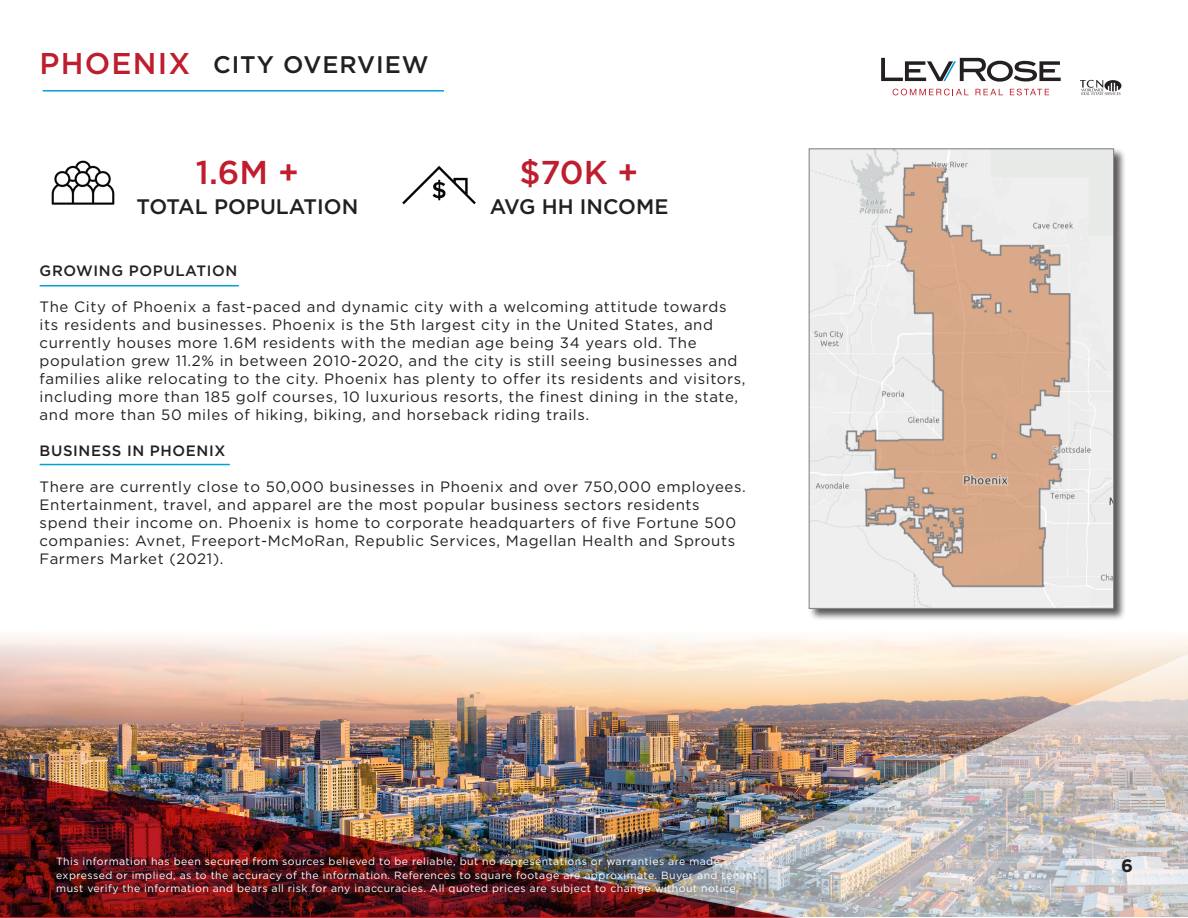
<style>
.page{position:relative;width:1188px;height:918px;background:#fff}
.page>*{position:absolute;margin:0;border:0;box-sizing:border-box;transform-origin:0 0}
.t1{font:500 33px "Gotham";color:#be1e2d}
.Headline_-_Align_Left{font:500 30px "Gotham";letter-spacing:.04em;color:#be1e2d}
.Headline_-_Align_Left-2{font:500 24px "Gotham";letter-spacing:.04em;color:#231f20}
.t2{font:500 21px "Gotham";color:#231f20}
.Headline_-_Align_Left-3{font:700 18px "Gotham";color:#231f20}
.t3{font:15px/18px "Gotham";letter-spacing:.04em;color:#231f20}
.t4{font:500 15px "Gotham";letter-spacing:.04em;color:#231f20}
.Headline_-_Align_Left-4{font:10.5px/13.5px "Gotham";letter-spacing:.04em;color:#fff}
</style>
<div class="page">
<img style="left:0;top:636px;width:1187px;height:129px">
<div style="left:808px;top:148px;width:318px;height:473px;background:#231f20;opacity:.75"></div>
<img style="left:811px;top:150px;width:301px;height:457px">
<div style="left:809px;top:148px;width:305px;height:461px;border:1px solid #797f85"></div>
<svg style="left:1080px;top:80px;width:41px;height:15px"></svg>
<svg style="left:881px;top:58px;width:180px;height:24px"></svg>
<svg style="left:893px;top:89px;width:76px;height:6px"></svg>
<svg style="left:975px;top:89px;width:28px;height:6px"></svg>
<svg style="left:1010px;top:89px;width:39px;height:6px"></svg>
<hr style="left:40px;top:285px;width:199px;height:1px;background:#00a3d4">
<hr style="left:40px;top:464px;width:190px;height:1px;background:#00a3d4">
<img style="left:0;top:765px;width:656px;height:153px">
<img style="left:656px;top:652px;width:532px;height:266px">
<div style="left:60px;top:860px;width:714px;height:52px;background:#231f20;opacity:.75"></div>
<img style="left:51px;top:160px;width:64px;height:45px">
<img style="left:402px;top:166px;width:74px;height:39px">
<hr style="left:43px;top:90px;width:401px;height:2px;background:#00a3d4">
<p class="Headline_-_Align_Left" style="left:40px;top:43px;width:152px">PHOENIX</p>
<p class="Headline_-_Align_Left-2" style="left:213px;top:49px;width:217px">CITY OVERVIEW</p>
<p class="t1" style="left:196px;top:151px;width:105px">1.6M +</p>
<p class="t2" style="left:137px;top:193px;width:223px">TOTAL POPULATION</p>
<p class="t1" style="left:520px;top:151px;width:120px">$70K +</p>
<p class="t2" style="left:490px;top:193px;width:180px">AVG HH INCOME</p>
<p class="t4" style="left:40px;top:261px;width:199px">GROWING POPULATION</p>
<p class="t3" style="left:40px;top:298px;width:707px">The City of Phoenix a fast-paced and dynamic city with a welcoming attitude towards its residents and businesses. Phoenix is the 5th largest city in the United States, and currently houses more 1.6M residents with the median age being 34 years old. The population grew 11.2% in between 2010-2020, and the city is still seeing businesses and families alike relocating to the city. Phoenix has plenty to offer its residents and visitors, including more than 185 golf courses, 10 luxurious resorts, the finest dining in the state, and more than 50 miles of hiking, biking, and horseback riding trails.</p>
<p class="t4" style="left:40px;top:441px;width:187px">BUSINESS IN PHOENIX</p>
<p class="t3" style="left:40px;top:478px;width:708px">There are currently close to 50,000 businesses in Phoenix and over 750,000 employees.<br>Entertainment, travel, and apparel are the most popular business sectors residents spend their income on. Phoenix is home to corporate headquarters of five Fortune 500 companies: Avnet, Freeport-McMoRan, Republic Services, Magellan Health and Sprouts Farmers Market (2021).</p>
<p class="Headline_-_Align_Left-4" style="left:56px;top:855px;width:702px">This information has been secured from sources believed to be reliable, but no representations or warranties are made, expressed or implied, as to the accuracy of the information. References to square footage are approximate. Buyer and tenant must verify the information and bears all risk for any inaccuracies. All quoted prices are subject to change without notice.</p>
<p class="Headline_-_Align_Left-3" style="left:1121px;top:854px;width:13px">6</p>
</div>
